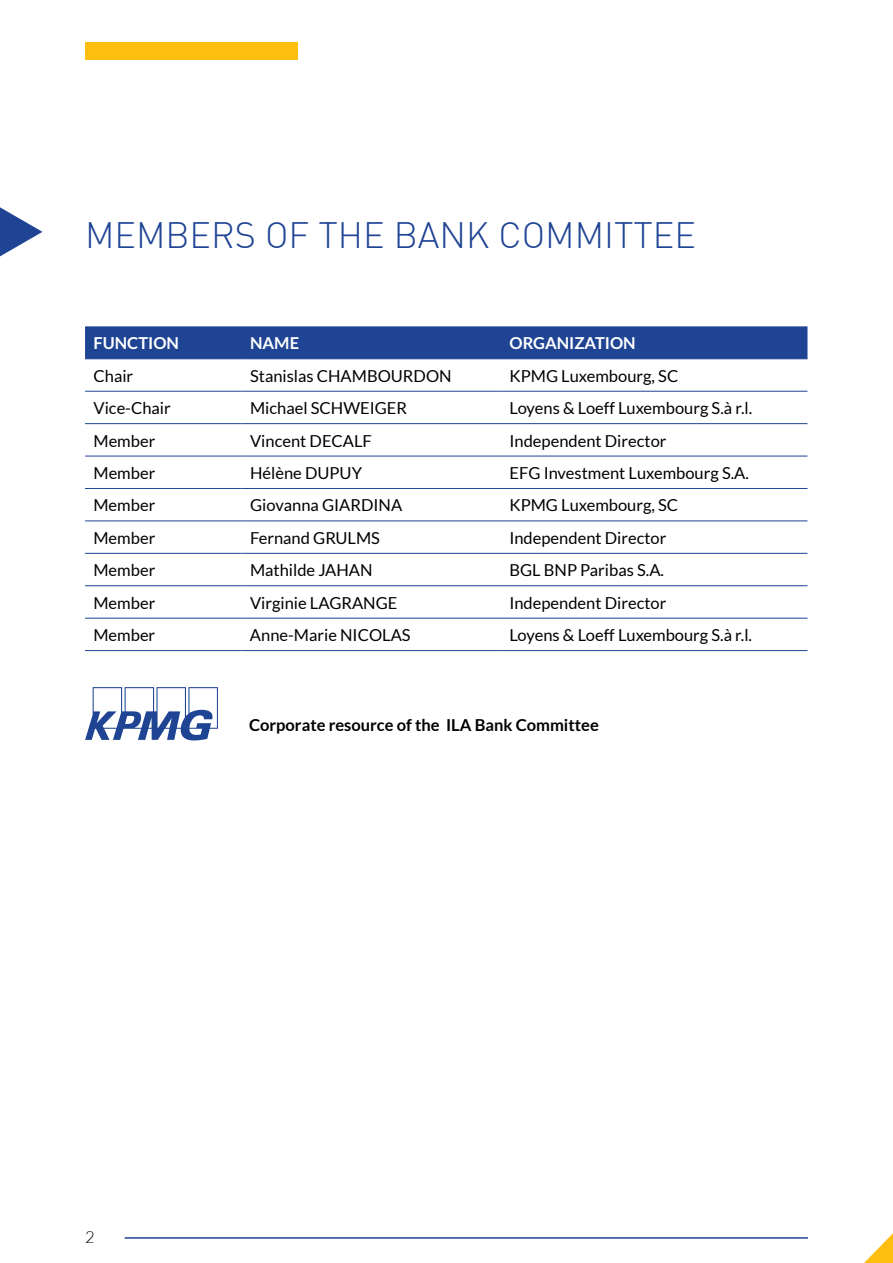
<style>
.page{position:relative;width:893px;height:1263px;background:#fff}
.page>*{position:absolute;margin:0;border:0;box-sizing:border-box;transform-origin:0 0}
.Section_Titles{font:300 36px "DIN";color:#1f4494}
.t1{font:16.5px "Lato";color:#000101}
.t2{font:700 16.5px "Lato";color:#000101}
.t3{font:700 16.5px "Lato";color:#fff}
.t4{font:300 16.5px "Lato";color:#000}
</style>
<div class="page">
<svg style="left:864px;top:1233px;width:29px;height:30px"></svg>
<hr style="left:125px;top:1237px;width:683px;height:2px;background:#1f4494">
<div style="left:85px;top:43px;width:213px;height:17px;background:#febe10"></div>
<svg style="left:0;top:207px;width:43px;height:49px"></svg>
<div style="left:85px;top:326px;width:722px;height:32px;background:#1f4494"></div>
<hr style="left:85px;top:358px;width:157px;height:1px;background:#1f4494">
<hr style="left:242px;top:358px;width:259px;height:1px;background:#1f4494">
<hr style="left:501px;top:358px;width:306px;height:1px;background:#1f4494">
<hr style="left:85px;top:391px;width:157px;height:1px;background:#1f4494">
<hr style="left:242px;top:391px;width:259px;height:1px;background:#1f4494">
<hr style="left:501px;top:391px;width:306px;height:1px;background:#1f4494">
<hr style="left:85px;top:423px;width:157px;height:1px;background:#1f4494">
<hr style="left:242px;top:423px;width:259px;height:1px;background:#1f4494">
<hr style="left:501px;top:423px;width:306px;height:1px;background:#1f4494">
<hr style="left:85px;top:456px;width:157px;height:1px;background:#1f4494">
<hr style="left:242px;top:456px;width:259px;height:1px;background:#1f4494">
<hr style="left:501px;top:456px;width:306px;height:1px;background:#1f4494">
<hr style="left:85px;top:488px;width:157px;height:1px;background:#1f4494">
<hr style="left:242px;top:488px;width:259px;height:1px;background:#1f4494">
<hr style="left:501px;top:488px;width:306px;height:1px;background:#1f4494">
<hr style="left:85px;top:520px;width:157px;height:1px;background:#1f4494">
<hr style="left:242px;top:520px;width:259px;height:1px;background:#1f4494">
<hr style="left:501px;top:520px;width:306px;height:1px;background:#1f4494">
<hr style="left:85px;top:553px;width:157px;height:1px;background:#1f4494">
<hr style="left:242px;top:553px;width:259px;height:1px;background:#1f4494">
<hr style="left:501px;top:553px;width:306px;height:1px;background:#1f4494">
<hr style="left:85px;top:585px;width:157px;height:1px;background:#1f4494">
<hr style="left:242px;top:585px;width:259px;height:1px;background:#1f4494">
<hr style="left:501px;top:585px;width:306px;height:1px;background:#1f4494">
<hr style="left:85px;top:618px;width:157px;height:1px;background:#1f4494">
<hr style="left:242px;top:618px;width:259px;height:1px;background:#1f4494">
<hr style="left:501px;top:618px;width:306px;height:1px;background:#1f4494">
<hr style="left:85px;top:650px;width:157px;height:1px;background:#1f4494">
<hr style="left:242px;top:650px;width:259px;height:1px;background:#1f4494">
<hr style="left:501px;top:650px;width:306px;height:1px;background:#1f4494">
<svg style="left:85px;top:687px;width:133px;height:53px"></svg>
<p class="Section_Titles" style="left:85px;top:213px;width:612px">MEMBERS OF THE BANK COMMITTEE</p>
<p class="t3" style="left:94px;top:334px;width:87px">FUNCTION</p>
<p class="t3" style="left:250px;top:334px;width:50px">NAME</p>
<p class="t3" style="left:509px;top:334px;width:128px">ORGANIZATION</p>
<p class="t1" style="left:94px;top:366px;width:41px">Chair</p>
<p class="t1" style="left:250px;top:366px;width:203px">Stanislas CHAMBOURDON</p>
<p class="t1" style="left:509px;top:366px;width:170px">KPMG Luxembourg, SC</p>
<p class="t1" style="left:94px;top:399px;width:79px">Vice-Chair</p>
<p class="t1" style="left:250px;top:399px;width:159px">Michael SCHWEIGER</p>
<p class="t1" style="left:509px;top:399px;width:244px">Loyens &amp; Loeff Luxembourg S.à r.l.</p>
<p class="t1" style="left:93px;top:431px;width:63px">Member</p>
<p class="t1" style="left:250px;top:431px;width:123px">Vincent DECALF</p>
<p class="t1" style="left:509px;top:431px;width:159px">Independent Director</p>
<p class="t1" style="left:93px;top:464px;width:63px">Member</p>
<p class="t1" style="left:250px;top:464px;width:113px">Hélène DUPUY</p>
<p class="t1" style="left:509px;top:464px;width:241px">EFG Investment Luxembourg S.A.</p>
<p class="t1" style="left:93px;top:496px;width:63px">Member</p>
<p class="t1" style="left:250px;top:496px;width:154px">Giovanna GIARDINA</p>
<p class="t1" style="left:509px;top:496px;width:170px">KPMG Luxembourg, SC</p>
<p class="t1" style="left:93px;top:529px;width:63px">Member</p>
<p class="t1" style="left:250px;top:529px;width:132px">Fernand GRULMS</p>
<p class="t1" style="left:509px;top:529px;width:159px">Independent Director</p>
<p class="t1" style="left:93px;top:561px;width:63px">Member</p>
<p class="t1" style="left:250px;top:561px;width:124px">Mathilde JAHAN</p>
<p class="t1" style="left:509px;top:561px;width:156px">BGL BNP Paribas S.A.</p>
<p class="t1" style="left:93px;top:593px;width:63px">Member</p>
<p class="t1" style="left:250px;top:593px;width:149px">Virginie LAGRANGE</p>
<p class="t1" style="left:509px;top:593px;width:159px">Independent Director</p>
<p class="t1" style="left:93px;top:626px;width:63px">Member</p>
<p class="t1" style="left:250px;top:626px;width:162px">Anne-Marie NICOLAS</p>
<p class="t1" style="left:509px;top:626px;width:244px">Loyens &amp; Loeff Luxembourg S.à r.l.</p>
<p class="t2" style="left:249px;top:716px;width:351px">Corporate resource of the ILA Bank Committee</p>
<p class="t4" style="left:85px;top:1228px;width:11px">2</p>
</div>
